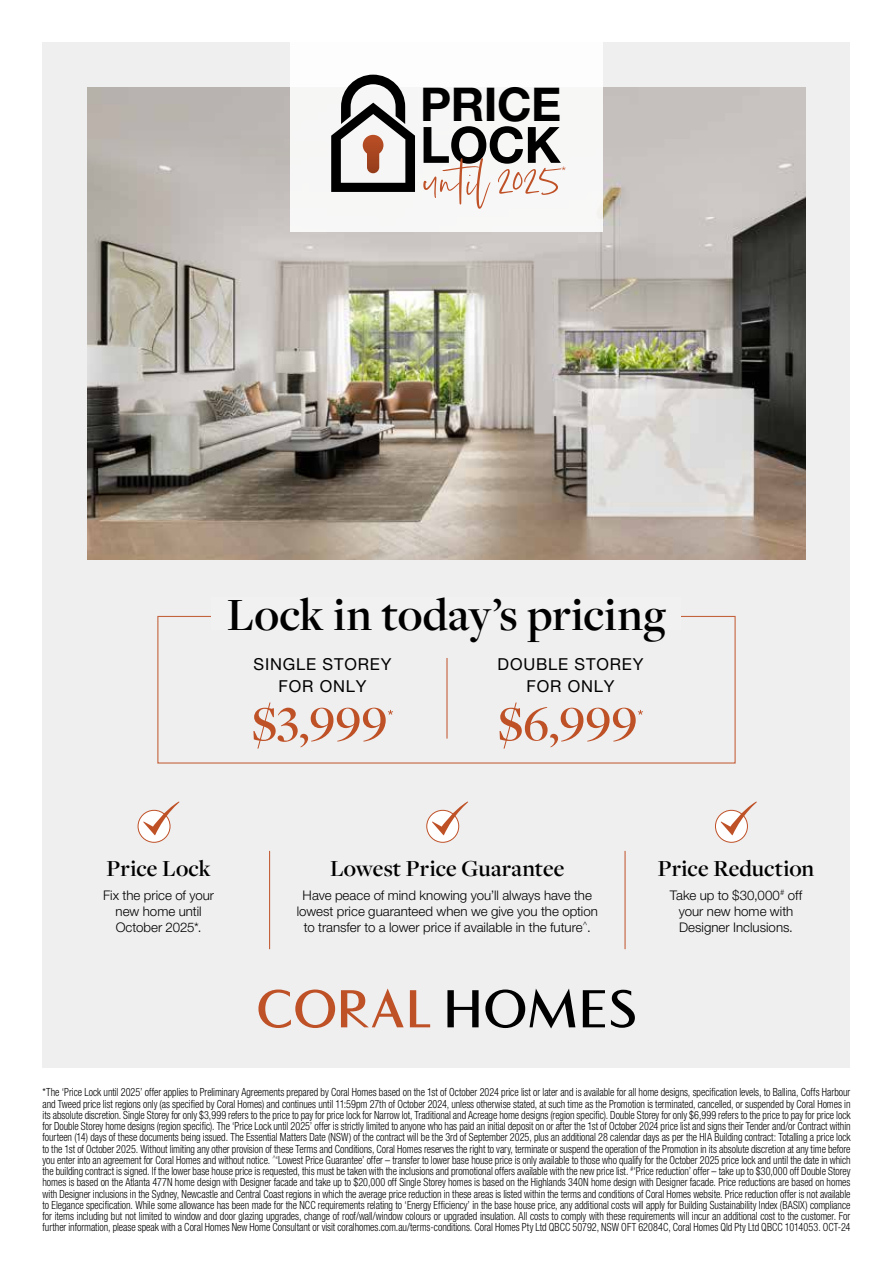
<style>
.page{position:relative;width:893px;height:1263px;background:#fff}
.page>*{position:absolute;margin:0;border:0;box-sizing:border-box;transform-origin:0 0}
.t1{font:55.5px "Silver South Script";color:#bf5127}
.t2{font:600 51px "Freight Disp Pro";letter-spacing:.005em;color:#bf5127}
.t3{font:700 50.1px "Helvetica Neue LT Pro";color:#000}
.t4{font:600 48px "Freight Disp Pro";letter-spacing:.005em;color:#000}
.t5{font:700 46.65px "Helvetica Neue LT Pro";letter-spacing:-.01em;color:#000}
.t6{font:600 23.85px "Freight Disp Pro";letter-spacing:.01em;color:#000}
.t7{font:16.5px/22.5px "Helvetica Neue LT Pro";letter-spacing:.05em;color:#000;text-align:center}
.t8{font:300 13.35px "Helvetica Neue LT Pro";color:#bf5127}
.t9{font:300 13.2px/15.9px "Helvetica Neue LT Pro";color:#000;text-align:center}
.t10{font:300 condensed 11.25px/11.2px "Helvetica Neue LT Pro";letter-spacing:.01em;color:#000;text-align:justify;scale:.9 1}
</style>
<div class="page">
<div style="left:43px;top:43px;width:807px;height:1025px;background:#efeff0"></div>
<img style="left:87px;top:193px;width:719px;height:366px">
<img style="left:87px;top:87px;width:719px;height:106px">
<hr style="left:447px;top:658px;width:1px;height:81px;background:#bf5127">
<svg style="left:388px;top:710px;width:5px;height:5px"></svg>
<svg style="left:638px;top:710px;width:5px;height:5px"></svg>
<div style="left:290px;top:43px;width:312px;height:189px;background:#f8f7f7"></div>
<svg style="left:331px;top:75px;width:84px;height:117px"></svg>
<svg style="left:442px;top:158px;width:37px;height:46px"></svg>
<svg style="left:258px;top:989px;width:77px;height:39px"></svg>
<svg style="left:341px;top:988px;width:63px;height:39px"></svg>
<svg style="left:410px;top:990px;width:20px;height:37px"></svg>
<svg style="left:447px;top:990px;width:32px;height:37px"></svg>
<svg style="left:485px;top:988px;width:90px;height:40px"></svg>
<svg style="left:583px;top:990px;width:22px;height:37px"></svg>
<svg style="left:611px;top:990px;width:24px;height:38px"></svg>
<svg style="left:427px;top:810px;width:32px;height:32px"></svg>
<div style="left:426px;top:810px;width:33px;height:33px;border:1px solid #bf5127;border-radius:50%"></div>
<svg style="left:432px;top:801px;width:36px;height:34px"></svg>
<svg style="left:138px;top:810px;width:32px;height:32px"></svg>
<div style="left:138px;top:810px;width:32px;height:33px;border:1px solid #bf5127;border-radius:50%"></div>
<svg style="left:143px;top:801px;width:37px;height:34px"></svg>
<svg style="left:715px;top:810px;width:32px;height:32px"></svg>
<div style="left:715px;top:810px;width:33px;height:33px;border:1px solid #bf5127;border-radius:50%"></div>
<svg style="left:721px;top:801px;width:36px;height:34px"></svg>
<hr style="left:269px;top:851px;width:1px;height:98px;background:#bf5127">
<hr style="left:625px;top:851px;width:1px;height:98px;background:#bf5127">
<h3 class="t5" style="left:420px;top:76px;width:143px">PRICE</h3>
<h3 class="t3" style="left:420px;top:114px;width:142px">LOCK</h3>
<h1 class="t1" style="left:424px;top:149px;width:137px">un il 2025</h1>
<p class="t8" style="left:562px;top:163px;width:6px">*</p>
<h3 class="t4" style="left:227px;top:583px;width:440px">Lock in today’s pricing</h3>
<h3 class="t7" style="left:253px;top:652px;width:139px">SINGLE STOREY<br>FOR ONLY</h3>
<h2 class="t2" style="left:252px;top:690px;width:137px">$3,999</h2>
<h3 class="t7" style="left:498px;top:652px;width:147px">DOUBLE STOREY<br>FOR ONLY</h3>
<h2 class="t2" style="left:498px;top:690px;width:141px">$6,999</h2>
<h3 class="t6" style="left:107px;top:853px;width:106px">Price Lock</h3>
<p class="t9" style="left:103px;top:887px;width:112px">Fix the price of your new home until<br>October 2025*.</p>
<h3 class="t6" style="left:330px;top:853px;width:236px">Lowest Price Guarantee</h3>
<p class="t9" style="left:297px;top:887px;width:303px">Have peace of mind knowing you’ll always have the lowest price guaranteed when we give you the option to transfer to a lower price if available in the future<sup>^</sup>.</p>
<h3 class="t6" style="left:658px;top:853px;width:158px">Price Reduction</h3>
<p class="t9" style="left:670px;top:887px;width:134px">Take up to $30,000<sup>#</sup> off your new home with<br>Designer Inclusions.</p>
<p class="t10" style="left:43px;top:1087px;width:899px">*The ‘Price Lock until 2025’ offer applies to Preliminary Agreements prepared by Coral Homes based on the 1st of October 2024 price list or later and is available for all home designs, specification levels, to Ballina, Coffs Harbour and Tweed price list regions only (as specified by Coral Homes) and continues until 11:59pm 27th of October 2024, unless otherwise stated, at such time as the Promotion is terminated, cancelled, or suspended by Coral Homes in its absolute discretion. Single Storey for only $3,999 refers to the price to pay for price lock for Narrow lot, Traditional and Acreage home designs (region specific). Double Storey for only $6,999 refers to the price to pay for price lock for Double Storey home designs (region specific). The ‘Price Lock until 2025’ offer is strictly limited to anyone who has paid an initial deposit on or after the 1st of October 2024 price list and signs their Tender and/or Contract within fourteen (14) days of these documents being issued. The Essential Matters Date (NSW) of the contract will be the 3rd of September 2025, plus an additional 28 calendar days as per the HIA Building contract: Totalling a price lock to the 1st of October 2025. Without limiting any other provision of these Terms and Conditions, Coral Homes reserves the right to vary, terminate or suspend the operation of the Promotion in its absolute discretion at any time before you enter into an agreement for Coral Homes and without notice. <sup>^</sup>‘Lowest Price Guarantee’ offer – transfer to lower base house price is only available to those who qualify for the October 2025 price lock and until the date in which the building contract is signed. If the lower base house price is requested, this must be taken with the inclusions and promotional offers available with the new price list. <sup>#</sup>‘Price reduction’ offer – take up to $30,000 off Double Storey homes is based on the Atlanta 477N home design with Designer facade and take up to $20,000 off Single Storey homes is based on the Highlands 340N home design with Designer facade. Price reductions are based on homes with Designer inclusions in the Sydney, Newcastle and Central Coast regions in which the average price reduction in these areas is listed within the terms and conditions of Coral Homes website. Price reduction offer is not available to Elegance specification. While some allowance has been made for the NCC requirements relating to ‘Energy Efficiency’ in the base house price, any additional costs will apply for Building Sustainability Index (BASIX) compliance for items including but not limited to window and door glazing upgrades, change of roof/wall/window colours or upgraded insulation. All costs to comply with these requirements will incur an additional cost to the customer. For further information, please speak with a Coral Homes New Home Consultant or visit coralhomes.com.au/terms-conditions. Coral Homes Pty Ltd QBCC 50792, NSW OFT 62084C, Coral Homes Qld Pty Ltd QBCC 1014053. OCT-24</p>
</div>
